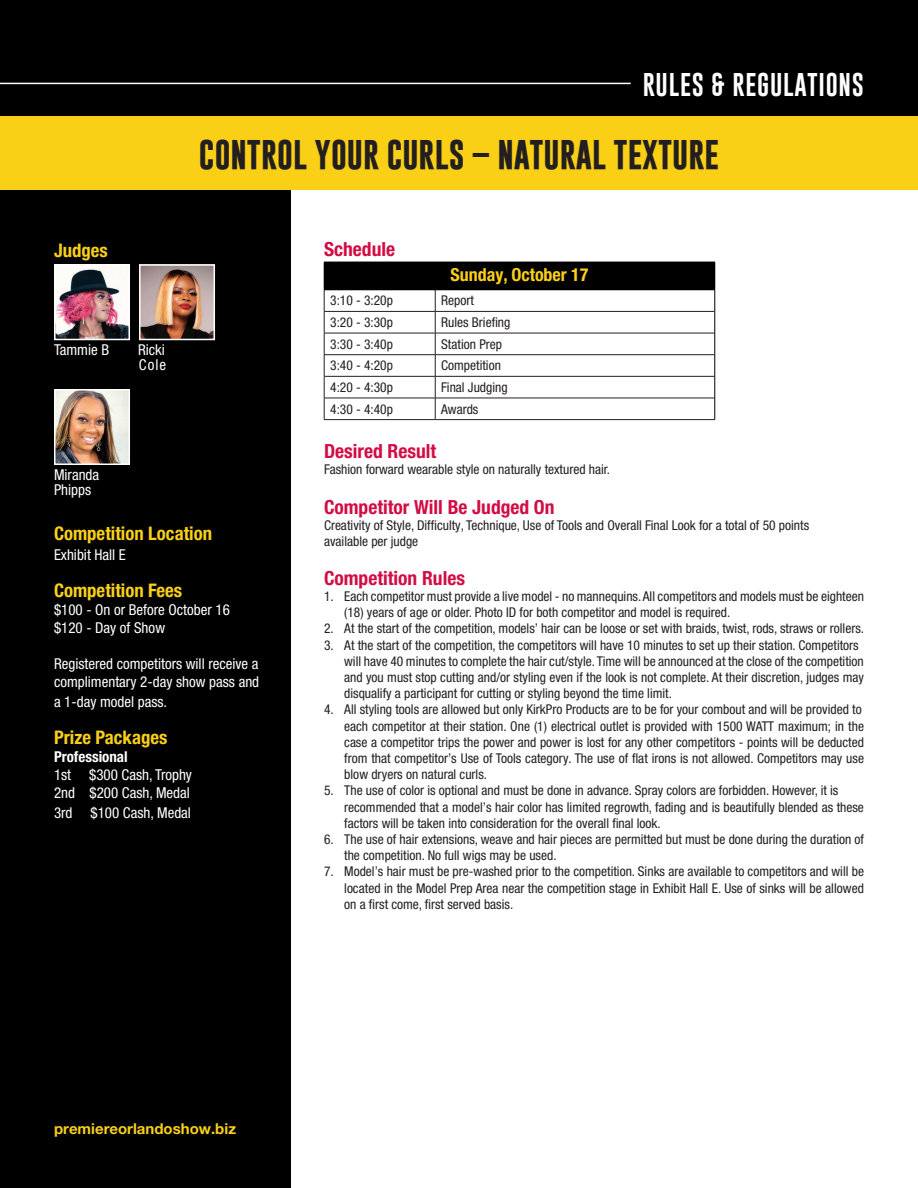
<style>
.page{position:relative;width:918px;height:1188px;background:#fff}
.page>*{position:absolute;margin:0;border:0;box-sizing:border-box;transform-origin:0 0}
.t1{font:700 30px "Gobold";color:#231f20}
.t2{font:24px "Gobold";letter-spacing:.03em;color:#fff}
.t3{font:700 condensed 19.5px "Helvetica Neue LT Pro";color:#d20d44}
.t4{font:700 condensed 18.75px "Helvetica Neue LT Pro";color:#fad017}
.t5{font:700 condensed 18px "Helvetica Neue LT Pro";color:#fad017}
.t6{font:condensed 15px/18px "Helvetica Neue LT Pro";color:#fff}
.t7{font:700 15px "Helvetica Neue LT Pro";color:#fad017}
.t8{font:700 condensed 15px "Helvetica Neue LT Pro";color:#fff}
.t9{font:condensed 13.5px/16.2px "Helvetica Neue LT Pro";color:#231f20;text-align:justify}
</style>
<div class="page">
<div style="left:0;top:0;width:291px;height:1188px;background:#000001"></div>
<div style="left:0;top:0;width:918px;height:190px;background:#fad017"></div>
<div style="left:0;top:0;width:918px;height:116px;background:#000001"></div>
<hr style="left:0;top:83px;width:631px;height:1px;background:#fff">
<div style="left:324px;top:262px;width:391px;height:28px;background:#000001"></div>
<hr style="left:324px;top:311px;width:111px;height:1px;background:#231f20">
<hr style="left:435px;top:311px;width:280px;height:1px;background:#231f20">
<hr style="left:324px;top:333px;width:111px;height:1px;background:#231f20">
<hr style="left:435px;top:333px;width:280px;height:1px;background:#231f20">
<hr style="left:324px;top:354px;width:111px;height:1px;background:#231f20">
<hr style="left:435px;top:354px;width:280px;height:1px;background:#231f20">
<hr style="left:324px;top:376px;width:111px;height:1px;background:#231f20">
<hr style="left:435px;top:376px;width:280px;height:1px;background:#231f20">
<hr style="left:324px;top:398px;width:111px;height:1px;background:#231f20">
<hr style="left:324px;top:419px;width:111px;height:1px;background:#231f20">
<hr style="left:435px;top:398px;width:280px;height:1px;background:#231f20">
<svg style="left:435px;top:291px;width:1px;height:128px"></svg>
<hr style="left:435px;top:419px;width:280px;height:1px;background:#231f20">
<svg style="left:324px;top:291px;width:1px;height:128px"></svg>
<svg style="left:715px;top:262px;width:1px;height:157px"></svg>
<hr style="left:324px;top:290px;width:111px;height:1px;background:#000001">
<hr style="left:435px;top:290px;width:280px;height:1px;background:#000001">
<img style="left:57px;top:267px;width:70px;height:70px">
<div style="left:54px;top:264px;width:76px;height:76px;border:2px solid #fff"></div>
<img style="left:142px;top:267px;width:70px;height:70px">
<div style="left:139px;top:264px;width:76px;height:76px;border:2px solid #fff"></div>
<img style="left:57px;top:392px;width:70px;height:70px">
<div style="left:54px;top:389px;width:76px;height:76px;border:2px solid #fff"></div>
<p class="t2" style="left:643px;top:69px;width:223px">RULES &amp; REGULATIONS</p>
<p class="t4" style="left:54px;top:240px;width:55px">Judges</p>
<p class="t1" style="left:199px;top:135px;width:522px">CONTROL YOUR CURLS – NATURAL TEXTURE</p>
<p class="t3" style="left:324px;top:237px;width:73px">Schedule</p>
<p class="t5" style="left:450px;top:264px;width:140px">Sunday, October 17</p>
<p class="t6" style="left:54px;top:341px;width:57px">Tammie B</p>
<p class="t6" style="left:138px;top:341px;width:28px">Ricki</p>
<p class="t6" style="left:139px;top:356px;width:29px">Cole</p>
<p class="t6" style="left:54px;top:466px;width:47px">Miranda</p>
<p class="t6" style="left:54px;top:481px;width:39px">Phipps</p>
<p class="t4" style="left:54px;top:522px;width:160px">Competition Location</p>
<p class="t6" style="left:54px;top:545px;width:73px">Exhibit Hall E</p>
<p class="t4" style="left:54px;top:579px;width:130px">Competition Fees</p>
<p class="t6" style="left:54px;top:601px;width:177px">$100 - On or Before October 16</p>
<p class="t6" style="left:54px;top:619px;width:113px">$120 - Day of Show</p>
<p class="t6" style="left:54px;top:655px;width:207px">Registered competitors will receive a complimentary 2-day show pass and</p>
<p class="t6" style="left:54px;top:692px;width:115px">a 1-day model pass.</p>
<p class="t4" style="left:54px;top:726px;width:115px">Prize Packages</p>
<p class="t8" style="left:54px;top:748px;width:75px">Professional</p>
<p class="t6" style="left:54px;top:766px;width:140px">1st $300 Cash, Trophy</p>
<p class="t6" style="left:54px;top:784px;width:137px">2nd $200 Cash, Medal</p>
<p class="t6" style="left:54px;top:804px;width:139px">3rd $100 Cash, Medal</p>
<p class="t9" style="left:330px;top:292px;width:64px">3:10 - 3:20p</p>
<p class="t9" style="left:441px;top:292px;width:34px">Report</p>
<p class="t9" style="left:330px;top:314px;width:64px">3:20 - 3:30p</p>
<p class="t9" style="left:441px;top:314px;width:71px">Rules Briefing</p>
<p class="t9" style="left:330px;top:336px;width:64px">3:30 - 3:40p</p>
<p class="t9" style="left:441px;top:336px;width:62px">Station Prep</p>
<p class="t9" style="left:330px;top:357px;width:64px">3:40 - 4:20p</p>
<p class="t9" style="left:441px;top:357px;width:61px">Competition</p>
<p class="t9" style="left:330px;top:379px;width:64px">4:20 - 4:30p</p>
<p class="t9" style="left:441px;top:379px;width:68px">Final Judging</p>
<p class="t9" style="left:330px;top:401px;width:64px">4:30 - 4:40p</p>
<p class="t9" style="left:441px;top:401px;width:39px">Awards</p>
<p class="t3" style="left:324px;top:440px;width:114px">Desired Result</p>
<p class="t9" style="left:324px;top:461px;width:288px">Fashion forward wearable style on naturally textured hair.</p>
<p class="t3" style="left:324px;top:495px;width:232px">Competitor Will Be Judged On</p>
<p class="t9" style="left:324px;top:517px;width:487px">Creativity of Style, Difficulty, Technique, Use of Tools and Overall Final Look for a total of 50 points</p>
<p class="t9" style="left:324px;top:533px;width:96px">available per judge</p>
<p class="t3" style="left:324px;top:566px;width:143px">Competition Rules</p>
<p class="t9" style="left:324px;top:588px;width:542px">1. Each competitor must provide a live model - no mannequins. All competitors and models must be eighteen</p>
<p class="t9" style="left:344px;top:604px;width:388px">(18) years of age or older. Photo ID for both competitor and model is required.</p>
<p class="t9" style="left:324px;top:620px;width:542px">2. At the start of the competition, models’ hair can be loose or set with braids, twist, rods, straws or rollers.</p>
<p class="t9" style="left:324px;top:637px;width:536px">3. At the start of the competition, the competitors will have 10 minutes to set up their station. Competitors</p>
<p class="t9" style="left:344px;top:653px;width:521px">will have 40 minutes to complete the hair cut/style. Time will be announced at the close of the competition and you must stop cutting and/or styling even if the look is not complete. At their discretion, judges may disqualify a participant for cutting or styling beyond the time limit.</p>
<p class="t9" style="left:324px;top:701px;width:539px">4. All styling tools are allowed but only KirkPro Products are to be for your combout and will be provided to</p>
<p class="t9" style="left:344px;top:718px;width:521px">each competitor at their station. One (1) electrical outlet is provided with 1500 WATT maximum; in the case a competitor trips the power and power is lost for any other competitors - points will be deducted from that competitor’s Use of Tools category. The use of flat irons is not allowed. Competitors may use blow dryers on natural curls.</p>
<p class="t9" style="left:324px;top:782px;width:516px">5. The use of color is optional and must be done in advance. Spray colors are forbidden. However, it is</p>
<p class="t9" style="left:344px;top:799px;width:521px">recommended that a model’s hair color has limited regrowth, fading and is beautifully blended as these factors will be taken into consideration for the overall final look.</p>
<p class="t9" style="left:324px;top:831px;width:542px">6. The use of hair extensions, weave and hair pieces are permitted but must be done during the duration of</p>
<p class="t9" style="left:344px;top:847px;width:214px">the competition. No full wigs may be used.</p>
<p class="t9" style="left:324px;top:863px;width:542px">7. Model’s hair must be pre-washed prior to the competition. Sinks are available to competitors and will be</p>
<p class="t9" style="left:344px;top:880px;width:521px">located in the Model Prep Area near the competition stage in Exhibit Hall E. Use of sinks will be allowed on a first come, first served basis.</p>
<p class="t7" style="left:54px;top:1119px;width:184px">premiereorlandoshow.biz</p>
</div>
